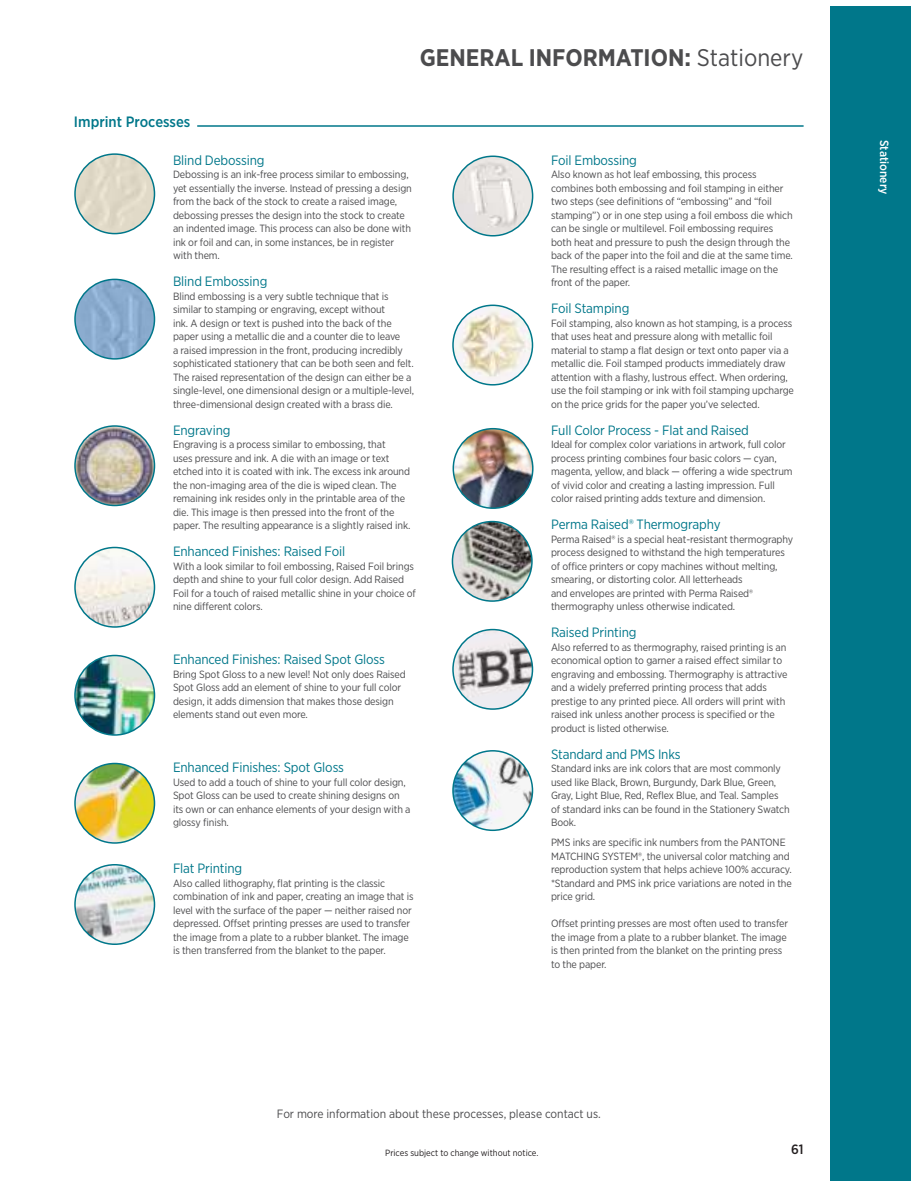
<style>
.page{position:relative;width:918px;height:1188px;background:#fff}
.page>*{position:absolute;margin:0;border:0;box-sizing:border-box;transform-origin:0 0}
.t1{font:700 24px "Gotham Narrow";color:#4c4c4e}
.t2{font:500 15px "Gotham Narrow";color:#00778a}
.t3{font:13.5px "Gotham Narrow";letter-spacing:-.01em;color:#00778a}
.t4{font:500 13.5px "Gotham Narrow";color:#231f20}
.t5{font:12px "Gotham Narrow";color:#4c4c4e}
.t6{font:500 12px "Gotham Narrow";color:#fff}
.t7{font:10.5px/13.5px "Gotham Narrow";letter-spacing:-.01em;color:#4c4c4e}
.t8{font:9px "Gotham Narrow";color:#231f20}
.s1{font-weight:400}
</style>
<div class="page">
<div style="left:830px;top:7px;width:81px;height:1174px;background:#00778a"></div>
<hr style="left:197px;top:125px;width:607px;height:2px;background:#00778a">
<img style="left:453px;top:429px;width:80px;height:79px;border-radius:50%">
<div style="left:453px;top:428px;width:81px;height:81px;border:2px solid #00778a;border-radius:50%"></div>
<img style="left:453px;top:756px;width:79px;height:74px">
<img style="left:453px;top:751px;width:79px;height:79px;border-radius:50%">
<div style="left:452px;top:750px;width:81px;height:81px;border:2px solid #00778a;border-radius:50%"></div>
<img style="left:75px;top:865px;width:79px;height:79px;border-radius:50%">
<div style="left:74px;top:864px;width:81px;height:81px;border:2px solid #00778a;border-radius:50%"></div>
<img style="left:75px;top:279px;width:79px;height:80px;border-radius:50%">
<div style="left:74px;top:279px;width:81px;height:81px;border:2px solid #00778a;border-radius:50%"></div>
<img style="left:453px;top:156px;width:80px;height:80px;border-radius:50%">
<div style="left:452px;top:156px;width:81px;height:81px;border:2px solid #00778a;border-radius:50%"></div>
<img style="left:452px;top:522px;width:80px;height:79px;border-radius:50%">
<div style="left:452px;top:521px;width:81px;height:81px;border:2px solid #00778a;border-radius:50%"></div>
<img style="left:75px;top:764px;width:79px;height:79px;border-radius:39px">
<div style="left:74px;top:763px;width:81px;height:81px;border:2px solid #00778a;border-radius:50%"></div>
<img style="left:75px;top:656px;width:79px;height:79px;border-radius:50%">
<div style="left:74px;top:655px;width:81px;height:81px;border:2px solid #00778a;border-radius:50%"></div>
<img style="left:75px;top:154px;width:79px;height:80px;border-radius:50%">
<div style="left:74px;top:153px;width:81px;height:81px;border:2px solid #00778a;border-radius:50%"></div>
<img style="left:75px;top:426px;width:79px;height:80px;border-radius:50%">
<div style="left:74px;top:425px;width:81px;height:81px;border:2px solid #00778a;border-radius:50%"></div>
<img style="left:75px;top:548px;width:79px;height:79px;border-radius:50%">
<div style="left:74px;top:547px;width:81px;height:81px;border:2px solid #00778a;border-radius:50%"></div>
<img style="left:453px;top:305px;width:79px;height:80px;border-radius:50%">
<div style="left:452px;top:305px;width:81px;height:81px;border:2px solid #00778a;border-radius:50%"></div>
<img style="left:453px;top:630px;width:79px;height:79px;border-radius:50%">
<div style="left:452px;top:629px;width:81px;height:81px;border:2px solid #00778a;border-radius:50%"></div>
<h2 class="t2" style="left:74px;top:115px;width:118px">Imprint Processes</h2>
<h1 class="t1" style="left:420px;top:47px;width:385px">GENERAL INFORMATION: <span class="s1">Stationery</span></h1>
<p class="t3" style="left:173px;top:154px;width:93px">Blind Debossing</p>
<p class="t7" style="left:173px;top:168px;width:240px">Debossing is an ink-free process similar to embossing, yet essentially the inverse. Instead of pressing a design from the back of the stock to create a raised image, debossing presses the design into the stock to create an indented image. This process can also be done with ink or foil and can, in some instances, be in register with them.</p>
<p class="t3" style="left:173px;top:275px;width:96px">Blind Embossing</p>
<p class="t7" style="left:173px;top:290px;width:243px">Blind embossing is a very subtle technique that is similar to stamping or engraving, except without<br>ink. A design or text is pushed into the back of the paper using a metallic die and a counter die to leave<br>a raised impression in the front, producing incredibly sophisticated stationery that can be both seen and felt.<br>The raised representation of the design can either be a single-level, one dimensional design or a multiple-level, three-dimensional design created with a brass die.</p>
<p class="t3" style="left:173px;top:424px;width:59px">Engraving</p>
<p class="t7" style="left:173px;top:438px;width:239px">Engraving is a process similar to embossing, that<br>uses pressure and ink. A die with an image or text etched into it is coated with ink. The excess ink around the non-imaging area of the die is wiped clean. The remaining ink resides only in the printable area of the die. This image is then pressed into the front of the paper. The resulting appearance is a slightly raised ink.</p>
<p class="t3" style="left:173px;top:545px;width:174px">Enhanced Finishes: Raised Foil</p>
<p class="t7" style="left:173px;top:560px;width:244px">With a look similar to foil embossing, Raised Foil brings depth and shine to your full color design. Add Raised Foil for a touch of raised metallic shine in your choice of nine different colors.</p>
<p class="t3" style="left:173px;top:653px;width:213px">Enhanced Finishes: Raised Spot Gloss</p>
<p class="t7" style="left:173px;top:668px;width:234px">Bring Spot Gloss to a new level! Not only does Raised Spot Gloss add an element of shine to your full color design, it adds dimension that makes those design elements stand out even more.</p>
<p class="t3" style="left:173px;top:761px;width:172px">Enhanced Finishes: Spot Gloss</p>
<p class="t7" style="left:173px;top:776px;width:239px">Used to add a touch of shine to your full color design, Spot Gloss can be used to create shining designs on its own or can enhance elements of your design with a glossy finish.</p>
<p class="t3" style="left:173px;top:862px;width:71px">Flat Printing</p>
<p class="t7" style="left:173px;top:877px;width:242px">Also called lithography, flat printing is the classic combination of ink and paper, creating an image that is level with the surface of the paper — neither raised nor depressed. Offset printing presses are used to transfer the image from a plate to a rubber blanket. The image is then transferred from the blanket to the paper.</p>
<p class="t3" style="left:551px;top:154px;width:87px">Foil Embossing</p>
<p class="t7" style="left:551px;top:168px;width:243px">Also known as hot leaf embossing, this process combines both embossing and foil stamping in either two steps (see definitions of “embossing” and “foil stamping”) or in one step using a foil emboss die which can be single or multilevel. Foil embossing requires both heat and pressure to push the design through the back of the paper into the foil and die at the same time.<br>The resulting effect is a raised metallic image on the front of the paper.</p>
<p class="t3" style="left:551px;top:302px;width:80px">Foil Stamping</p>
<p class="t7" style="left:551px;top:317px;width:244px">Foil stamping, also known as hot stamping, is a process that uses heat and pressure along with metallic foil material to stamp a flat design or text onto paper via a metallic die. Foil stamped products immediately draw attention with a flashy, lustrous effect. When ordering, use the foil stamping or ink with foil stamping upcharge on the price grids for the paper you’ve selected.</p>
<p class="t3" style="left:551px;top:424px;width:199px">Full Color Process - Flat and Raised</p>
<p class="t7" style="left:551px;top:438px;width:243px">Ideal for complex color variations in artwork, full color process printing combines four basic colors — cyan, magenta, yellow, and black — offering a wide spectrum of vivid color and creating a lasting impression. Full color raised printing adds texture and dimension.</p>
<p class="t3" style="left:551px;top:518px;width:171px">Perma Raised® Thermography</p>
<p class="t7" style="left:551px;top:533px;width:244px">Perma Raised® is a special heat-resistant thermography process designed to withstand the high temperatures of office printers or copy machines without melting, smearing, or distorting color. All letterheads<br>and envelopes are printed with Perma Raised® thermography unless otherwise indicated.</p>
<p class="t3" style="left:551px;top:626px;width:87px">Raised Printing</p>
<p class="t7" style="left:551px;top:641px;width:238px">Also referred to as thermography, raised printing is an economical option to garner a raised effect similar to engraving and embossing. Thermography is attractive and a widely preferred printing process that adds prestige to any printed piece. All orders will print with raised ink unless another process is specified or the product is listed otherwise.</p>
<p class="t3" style="left:551px;top:748px;width:131px">Standard and PMS Inks</p>
<p class="t7" style="left:551px;top:762px;width:240px">Standard inks are ink colors that are most commonly used like Black, Brown, Burgundy, Dark Blue, Green, Gray, Light Blue, Red, Reflex Blue, and Teal. Samples of standard inks can be found in the Stationery Swatch Book.</p>
<p class="t7" style="left:551px;top:836px;width:242px">PMS inks are specific ink numbers from the PANTONE MATCHING SYSTEM®, the universal color matching and reproduction system that helps achieve 100% accuracy. *Standard and PMS ink price variations are noted in the price grid.</p>
<p class="t7" style="left:551px;top:917px;width:239px">Offset printing presses are most often used to transfer the image from a plate to a rubber blanket. The image is then printed from the blanket on the printing press to the paper.</p>
<p class="t5" style="left:277px;top:1108px;width:325px">For more information about these processes, please contact us.</p>
<p class="t8" style="left:385px;top:1149px;width:155px">Prices subject to change without notice.</p>
<p class="t4" style="left:791px;top:1144px;width:14px">61</p>
<p class="t6" style="left:890px;top:140px;width:56px;rotate:90deg">Stationery</p>
</div>
